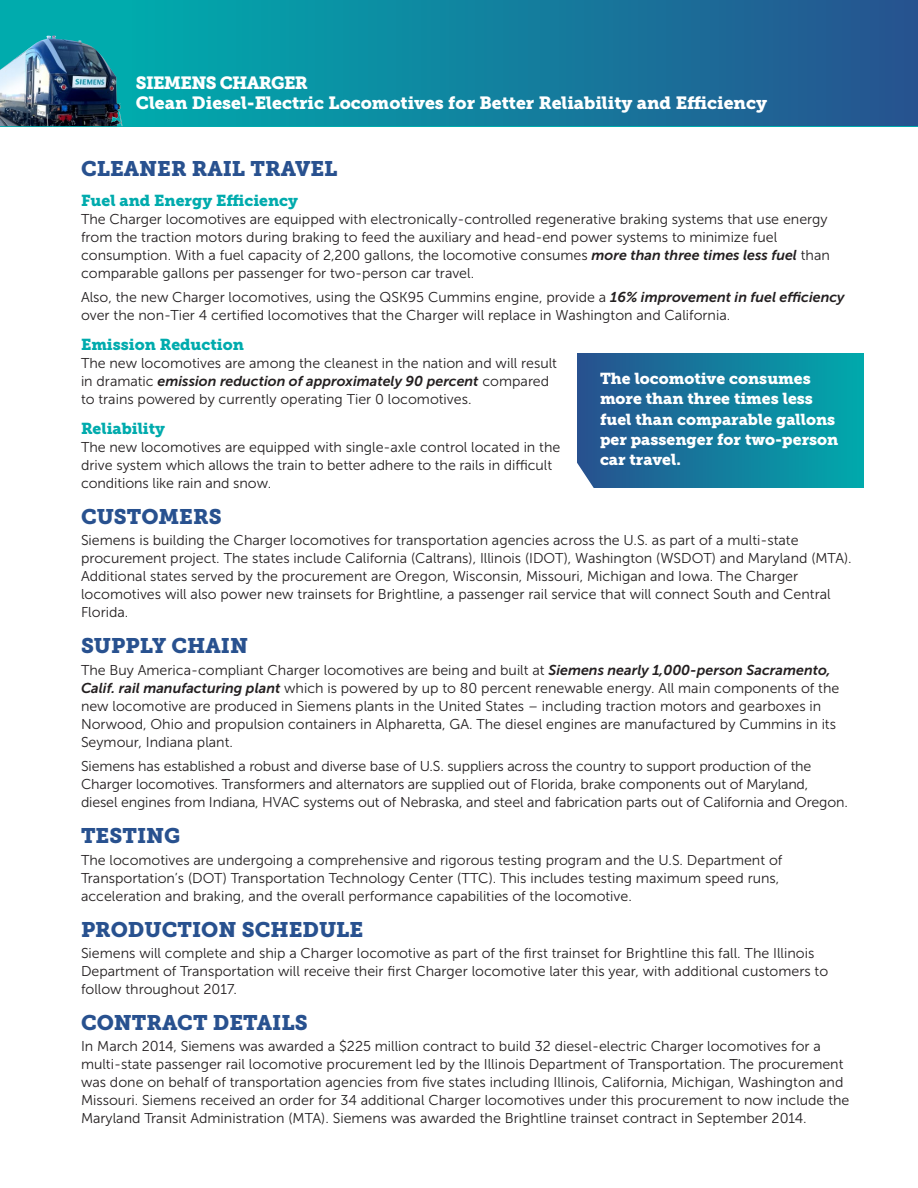
<style>
.page{position:relative;width:918px;height:1188px;background:#fff}
.page>*{position:absolute;margin:0;border:0;box-sizing:border-box;transform-origin:0 0}
.t1{font:21px "Museo Slab 900";color:#28518f}
.t2{font:17.55px/19.8px "Museo Slab 900";color:#fff}
.t3{font:15.75px/20.2px "Museo Slab 900";color:#fff}
.t4{font:15.75px "Museo Slab 900";color:#00abad}
.t5{font:14.25px/18px "Museo Sans 300";color:#231f20}
.s1{font-family:"Museo Sans 700";font-style:italic}
</style>
<div class="page">
<div style="left:578px;top:353px;width:286px;height:135px;background:linear-gradient(to right,#27518f,#00a9ac)"></div>
<svg style="left:577px;top:454px;width:39px;height:34px"></svg>
<div style="left:0;top:0;width:918px;height:126px;background:#00abad"></div>
<div style="left:132px;top:0;width:786px;height:126px;background:linear-gradient(to right,#00aaac,#27528f)"></div>
<img style="left:0;top:36px;width:122px;height:90px">
<p class="t2" style="left:136px;top:73px;width:633px">SIEMENS CHARGER<br>Clean Diesel-Electric Locomotives for Better Reliability and Efficiency</p>
<p class="t1" style="left:81px;top:156px;width:258px">CLEANER RAIL TRAVEL</p>
<p class="t4" style="left:81px;top:191px;width:219px">Fuel and Energy Efficiency</p>
<p class="t5" style="left:81px;top:210px;width:750px">The Charger locomotives are equipped with electronically-controlled regenerative braking systems that use energy from the traction motors during braking to feed the auxiliary and head-end power systems to minimize fuel consumption. With a fuel capacity of 2,200 gallons, the locomotive consumes <span class="s1">more than three times less fuel</span> than comparable gallons per passenger for two-person car travel.</p>
<p class="t5" style="left:81px;top:289px;width:765px">Also, the new Charger locomotives, using the QSK95 Cummins engine, provide a <span class="s1">16% improvement in fuel efficiency </span>over the non-Tier 4 certified locomotives that the Charger will replace in Washington and California.</p>
<p class="t4" style="left:81px;top:336px;width:164px">Emission Reduction</p>
<p class="t5" style="left:81px;top:354px;width:478px">The new locomotives are among the cleanest in the nation and will result in dramatic <span class="s1">emission reduction of approximately 90 percent</span> compared to trains powered by currently operating Tier 0 locomotives.</p>
<p class="t4" style="left:81px;top:420px;width:86px">Reliability</p>
<p class="t5" style="left:81px;top:438px;width:481px">The new locomotives are equipped with single-axle control located in the drive system which allows the train to better adhere to the rails in difficult conditions like rain and snow.</p>
<p class="t1" style="left:81px;top:505px;width:142px">CUSTOMERS</p>
<p class="t5" style="left:81px;top:532px;width:772px">Siemens is building the Charger locomotives for transportation agencies across the U.S. as part of a multi-state procurement project. The states include California (Caltrans), Illinois (IDOT), Washington (WSDOT) and Maryland (MTA).<br>Additional states served by the procurement are Oregon, Wisconsin, Missouri, Michigan and Iowa. The Charger locomotives will also power new trainsets for Brightline, a passenger rail service that will connect South and Central Florida.</p>
<p class="t1" style="left:81px;top:634px;width:169px">SUPPLY CHAIN</p>
<p class="t5" style="left:81px;top:661px;width:760px">The Buy America-compliant Charger locomotives are being and built at <span class="s1">Siemens nearly 1,000-person Sacramento, Calif. rail manufacturing plant</span> which is powered by up to 80 percent renewable energy. All main components of the new locomotive are produced in Siemens plants in the United States – including traction motors and gearboxes in Norwood, Ohio and propulsion containers in Alpharetta, GA. The diesel engines are manufactured by Cummins in its Seymour, Indiana plant.</p>
<p class="t5" style="left:81px;top:758px;width:769px">Siemens has established a robust and diverse base of U.S. suppliers across the country to support production of the<br>Charger locomotives. Transformers and alternators are supplied out of Florida, brake components out of Maryland, diesel engines from Indiana, HVAC systems out of Nebraska, and steel and fabrication parts out of California and Oregon.</p>
<p class="t1" style="left:81px;top:824px;width:101px">TESTING</p>
<p class="t5" style="left:81px;top:851px;width:703px">The locomotives are undergoing a comprehensive and rigorous testing program and the U.S. Department of<br>Transportation’s (DOT) Transportation Technology Center (TTC). This includes testing maximum speed runs, acceleration and braking, and the overall performance capabilities of the locomotive.</p>
<p class="t1" style="left:81px;top:917px;width:284px">PRODUCTION SCHEDULE</p>
<p class="t5" style="left:81px;top:944px;width:749px">Siemens will complete and ship a Charger locomotive as part of the first trainset for Brightline this fall. The Illinois<br>Department of Transportation will receive their first Charger locomotive later this year, with additional customers to follow throughout 2017.</p>
<p class="t1" style="left:81px;top:1010px;width:228px">CONTRACT DETAILS</p>
<p class="t5" style="left:81px;top:1037px;width:770px">In March 2014, Siemens was awarded a $225 million contract to build 32 diesel-electric Charger locomotives for a multi-state passenger rail locomotive procurement led by the Illinois Department of Transportation. The procurement was done on behalf of transportation agencies from five states including Illinois, California, Michigan, Washington and Missouri. Siemens received an order for 34 additional Charger locomotives under this procurement to now include the Maryland Transit Administration (MTA). Siemens was awarded the Brightline trainset contract in September 2014.</p>
<p class="t3" style="left:600px;top:369px;width:240px">The locomotive consumes more than three times less fuel than comparable gallons per passenger for two-person car travel.</p>
</div>
